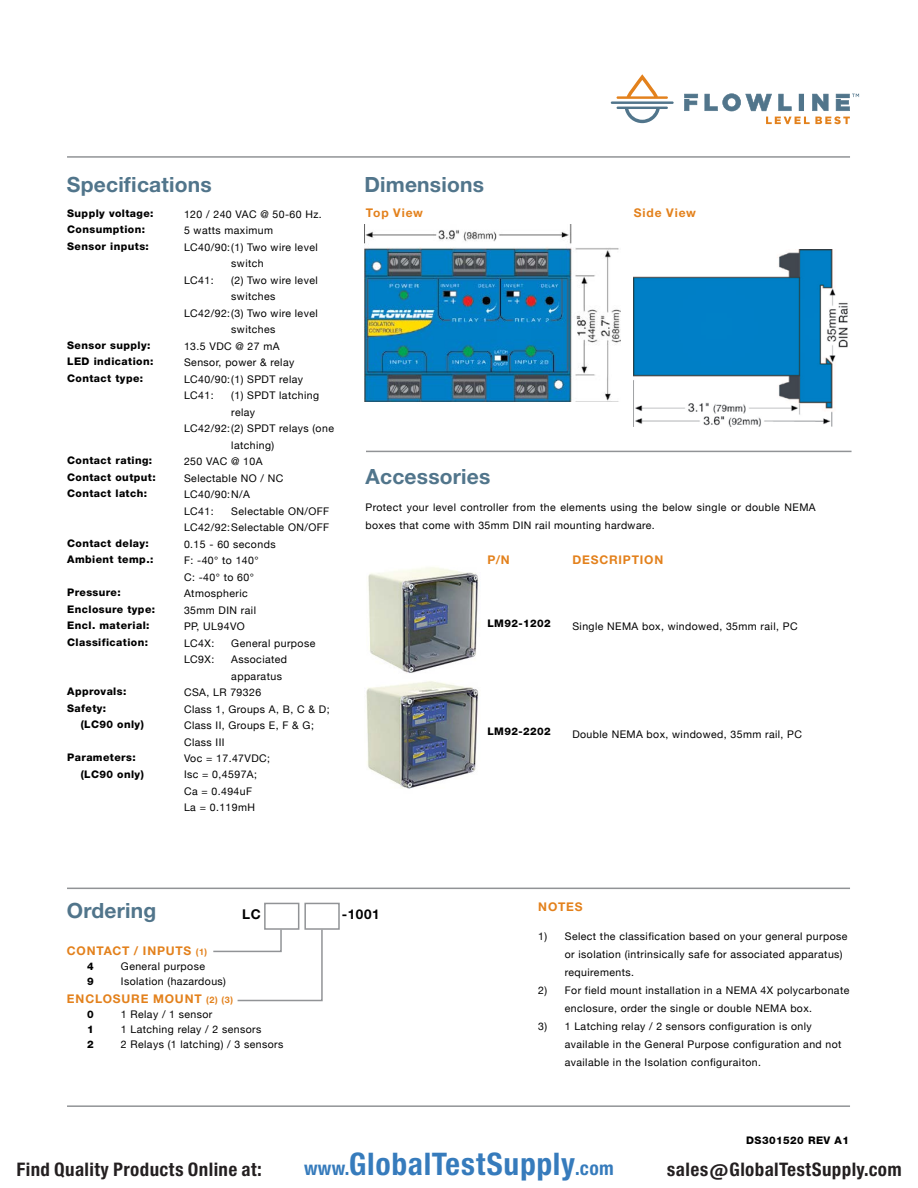
<style>
.page{position:relative;width:918px;height:1188px;background:#fff}
.page>*{position:absolute;margin:0;border:0;box-sizing:border-box;transform-origin:0 0}
.t1{font:29.7px "Europa Gro Nr 2 SBOP Bol Con";letter-spacing:.02em;color:#367bbc}
.t2{font:700 21px "Helvetica Neue LT Std";letter-spacing:.01em;color:#51758b}
.t3{font:17.85px "Europa Gro Nr 2 SBOP Bol Con";letter-spacing:.02em;color:#231f20}
.t4{font:700 13.5px "Helvetica Neue LT Std";letter-spacing:.04em;color:#000}
.t5{font:700 12px "Helvetica Neue LT Std";letter-spacing:.07em;color:#e3811c}
.t6{font:10.5px/18px "Helvetica Neue";letter-spacing:.04em;color:#000}
.t7{font:800 10.5px/16.5px "Helvetica Neue LT Std";letter-spacing:.04em;color:#000}
.s1{font-size:9px}
.s2{font-size:18.3px}
</style>
<div class="page">
<hr style="left:67px;top:156px;width:783px;height:2px;background:#919396">
<hr style="left:67px;top:1105px;width:783px;height:2px;background:#919396">
<svg style="left:617px;top:74px;width:51px;height:25px"></svg>
<svg style="left:617px;top:107px;width:51px;height:16px"></svg>
<hr style="left:611px;top:101px;width:63px;height:3px;background:#51758b">
<svg style="left:684px;top:94px;width:14px;height:17px"></svg>
<svg style="left:705px;top:93px;width:154px;height:31px"></svg>
<img style="left:364px;top:225px;width:257px;height:177px">
<hr style="left:366px;top:451px;width:486px;height:1px;background:#919396">
<div style="left:264px;top:903px;width:35px;height:27px;border:2px solid #919396"></div>
<svg style="left:213px;top:928px;width:110px;height:74px"></svg>
<hr style="left:67px;top:888px;width:783px;height:1px;background:#919396">
<div style="left:304px;top:903px;width:36px;height:27px;border:2px solid #919396"></div>
<img style="left:634px;top:249px;width:214px;height:177px">
<img style="left:368px;top:567px;width:110px;height:106px">
<img style="left:366px;top:681px;width:113px;height:108px">
<h2 class="t2" style="left:67px;top:171px;width:146px">Specifications</h2>
<h2 class="t2" style="left:364px;top:171px;width:121px">Dimensions</h2>
<p class="t7" style="left:67px;top:205px;width:88px">Supply voltage:<br>Consumption:<br>Sensor inputs:</p>
<p class="t7" style="left:67px;top:337px;width:88px">Sensor supply:<br>LED indication:<br>Contact type:</p>
<p class="t7" style="left:67px;top:452px;width:90px">Contact rating:<br>Contact output:<br>Contact latch:</p>
<p class="t7" style="left:67px;top:535px;width:88px">Contact delay:<br>Ambient temp.:</p>
<p class="t7" style="left:67px;top:584px;width:89px">Pressure:<br>Enclosure type:<br>Encl. material:<br>Classification:</p>
<p class="t7" style="left:67px;top:683px;width:61px">Approvals:<br>Safety:</p>
<p class="t7" style="left:81px;top:716px;width:65px">(LC90 only)</p>
<p class="t7" style="left:81px;top:749px;width:65px;text-indent:-14px">Parameters: (LC90 only)</p>
<p class="t6" style="left:184px;top:205px;width:139px">120 / 240 VAC @ 50-60 Hz.</p>
<p class="t6" style="left:184px;top:221px;width:91px">5 watts maximum</p>
<p class="t6" style="left:184px;top:238px;width:135px">LC40/90:(1) Two wire level</p>
<p class="t6" style="left:231px;top:254px;width:34px">switch</p>
<p class="t6" style="left:184px;top:271px;width:31px">LC41:</p>
<p class="t6" style="left:231px;top:271px;width:88px">(2) Two wire level</p>
<p class="t6" style="left:231px;top:287px;width:46px">switches</p>
<p class="t6" style="left:184px;top:304px;width:135px">LC42/92:(3) Two wire level</p>
<p class="t6" style="left:231px;top:320px;width:46px">switches</p>
<p class="t6" style="left:184px;top:337px;width:97px">13.5 VDC @ 27 mA</p>
<p class="t6" style="left:184px;top:353px;width:112px">Sensor, power &amp; relay</p>
<p class="t6" style="left:184px;top:370px;width:121px">LC40/90:(1) SPDT relay</p>
<p class="t6" style="left:184px;top:386px;width:31px">LC41:</p>
<p class="t6" style="left:231px;top:386px;width:89px">(1) SPDT latching</p>
<p class="t6" style="left:231px;top:403px;width:25px">relay</p>
<p class="t6" style="left:184px;top:419px;width:151px">LC42/92:(2) SPDT relays (one</p>
<p class="t6" style="left:231px;top:436px;width:45px">latching)</p>
<p class="t6" style="left:184px;top:452px;width:80px">250 VAC @ 10A</p>
<p class="t6" style="left:184px;top:469px;width:101px">Selectable NO / NC</p>
<p class="t6" style="left:184px;top:485px;width:67px">LC40/90:N/A</p>
<p class="t6" style="left:184px;top:502px;width:31px">LC41:</p>
<p class="t6" style="left:184px;top:502px;width:147px;line-height:16.5px;text-indent:47px">Selectable ON/OFF<br>LC42/92:Selectable ON/OFF<br>0.15 - 60 seconds<br>F: -40° to 140°<br>C: -40° to 60°<br>Atmospheric<br>35mm DIN rail<br>PP, UL94VO<br>LC4X:</p>
<p class="t6" style="left:231px;top:634px;width:86px">General purpose</p>
<p class="t6" style="left:184px;top:650px;width:32px">LC9X:</p>
<p class="t6" style="left:231px;top:650px;width:57px">Associated</p>
<p class="t6" style="left:231px;top:667px;width:52px">apparatus</p>
<p class="t6" style="left:184px;top:683px;width:79px">CSA, LR 79326</p>
<p class="t6" style="left:184px;top:700px;width:147px">Class 1, Groups A, B, C &amp; D;</p>
<p class="t6" style="left:184px;top:716px;width:131px">Class II, Groups E, F &amp; G;</p>
<p class="t6" style="left:184px;top:733px;width:42px">Class III</p>
<p class="t6" style="left:184px;top:749px;width:88px">Voc = 17.47VDC;</p>
<p class="t6" style="left:184px;top:766px;width:75px">Isc = 0,4597A;</p>
<p class="t6" style="left:184px;top:782px;width:70px">Ca = 0.494uF</p>
<p class="t6" style="left:184px;top:799px;width:73px">La = 0.119mH</p>
<p class="t5" style="left:366px;top:205px;width:59px">Top View</p>
<p class="t5" style="left:634px;top:205px;width:64px">Side View</p>
<h2 class="t2" style="left:366px;top:464px;width:126px">Accessories</h2>
<p class="t6" style="left:366px;top:498px;width:452px">Protect your level controller from the elements using the below single or double NEMA boxes that come with 35mm DIN rail mounting hardware.</p>
<p class="t5" style="left:487px;top:552px;width:24px">P/N</p>
<p class="t5" style="left:572px;top:552px;width:92px">DESCRIPTION</p>
<p class="t7" style="left:487px;top:615px;width:65px">LM92-1202</p>
<p class="t6" style="left:572px;top:617px;width:227px">Single NEMA box, windowed, 35mm rail, PC</p>
<p class="t7" style="left:487px;top:723px;width:65px">LM92-2202</p>
<p class="t6" style="left:572px;top:725px;width:231px">Double NEMA box, windowed, 35mm rail, PC</p>
<h2 class="t2" style="left:67px;top:897px;width:91px">Ordering</h2>
<p class="t4" style="left:242px;top:906px;width:20px">LC</p>
<p class="t4" style="left:342px;top:906px;width:39px">-1001</p>
<p class="t5" style="left:67px;top:943px;width:142px">CONTACT / INPUTS <span class="s1">(1)</span></p>
<p class="t7" style="left:87px;top:958px;width:8px">4</p>
<p class="t6" style="left:121px;top:957px;width:86px">General purpose</p>
<p class="t7" style="left:87px;top:973px;width:8px">9</p>
<p class="t6" style="left:121px;top:972px;width:107px">Isolation (hazardous)</p>
<p class="t5" style="left:67px;top:991px;width:168px">ENCLOSURE MOUNT <span class="s1">(2) (3)</span></p>
<p class="t7" style="left:87px;top:1006px;width:8px">0</p>
<p class="t6" style="left:121px;top:1005px;width:93px">1 Relay / 1 sensor</p>
<p class="t7" style="left:87px;top:1021px;width:8px">1</p>
<p class="t6" style="left:121px;top:1020px;width:142px">1 Latching relay / 2 sensors</p>
<p class="t7" style="left:87px;top:1036px;width:8px">2</p>
<p class="t6" style="left:121px;top:1035px;width:164px">2 Relays (1 latching) / 3 sensors</p>
<p class="t5" style="left:538px;top:900px;width:46px">NOTES</p>
<p class="t6" style="left:565px;top:927px;width:286px">Select the classification based on your general purpose or isolation (intrinsically safe for associated apparatus) requirements.<br>For field mount installation in a NEMA 4X polycarbonate enclosure, order the single or double NEMA box.<br>1 Latching relay / 2 sensors configuration is only available in the General Purpose configuration and not available in the Isolation configuraiton.</p>
<p class="t6" style="left:538px;top:927px;width:10px">1)</p>
<p class="t6" style="left:538px;top:981px;width:10px">2)</p>
<p class="t6" style="left:538px;top:1017px;width:10px">3)</p>
<p class="t7" style="left:746px;top:1132px;width:104px">DS301520 REV A1</p>
<h3 class="t3" style="left:16px;top:1159px;width:247px">Find Quality Products Online at:</h3>
<h1 class="t1" style="left:304px;top:1147px;width:311px"><span class="s2">www.</span>GlobalTestSupply<span class="s2">.com</span></h1>
<h3 class="t3" style="left:667px;top:1159px;width:236px">sales@GlobalTestSupply.com</h3>
</div>
